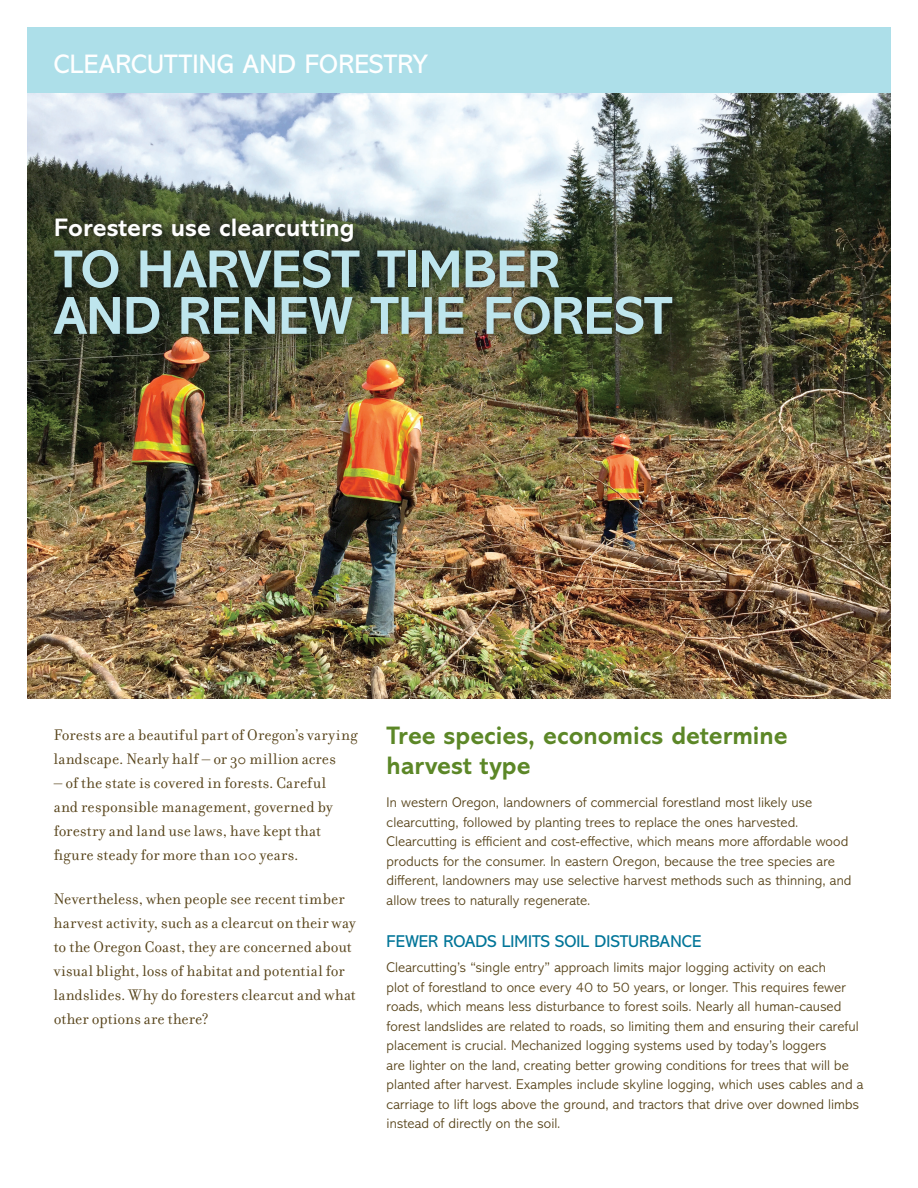
<style>
.page{position:relative;width:918px;height:1188px;background:#fff}
.page>*{position:absolute;margin:0;border:0;box-sizing:border-box;transform-origin:0 0}
.t1{font:700 54px/46.5px "Abadi MT Std";letter-spacing:-.005em;color:#bee5ed}
.t2{font:27px "Abadi MT Std";letter-spacing:.01em;color:#fff}
.t3{font:700 25.5px/30px "Abadi MT Std";color:#5c8727}
.t4{font:700 25.5px "Abadi MT Std";letter-spacing:.005em;color:#fff}
.t5{font:17.25px "Abadi MT Std";letter-spacing:.005em;color:#007598}
.t6{font:16.5px/24px "Filosofia OT";letter-spacing:.01em;color:#564218}
.t7{font:300 14.25px/19.5px "Abadi MT Std";letter-spacing:.005em;color:#564218}
</style>
<div class="page">
<img style="left:27px;top:93px;width:864px;height:605px">
<div style="left:27px;top:27px;width:864px;height:66px;background:#addfe9"></div>
<div style="left:46px;top:242px;width:634px;height:100px;background:#231f20;opacity:.75"></div>
<div style="left:48px;top:210px;width:313px;height:39px;background:#231f20;opacity:.75"></div>
<h2 class="t2" style="left:54px;top:49px;width:376px">CLEARCUTTING AND FORESTRY</h2>
<h3 class="t4" style="left:54px;top:213px;width:302px">Foresters use clearcutting</h3>
<h1 class="t1" style="left:54px;top:246px;width:620px">TO HARVEST TIMBER<br>AND RENEW THE FOREST</h1>
<p class="t6" style="left:54px;top:723px;width:305px">Forests are a beautiful part of Oregon’s varying landscape. Nearly half – or 30 million acres</p>
<p class="t6" style="left:54px;top:771px;width:281px">– of the state is covered in forests. Careful and responsible management, governed by forestry and land use laws, have kept that figure steady for more than 100 years.</p>
<p class="t6" style="left:54px;top:887px;width:304px">Nevertheless, when people see recent timber harvest activity, such as a clearcut on their way to the Oregon Coast, they are concerned about visual blight, loss of habitat and potential for landslides. Why do foresters clearcut and what other options are there?</p>
<h3 class="t3" style="left:387px;top:721px;width:403px">Tree species, economics determine harvest type</h3>
<p class="t7" style="left:387px;top:793px;width:466px">In western Oregon, landowners of commercial forestland most likely use clearcutting, followed by planting trees to replace the ones harvested.<br>Clearcutting is efficient and cost-effective, which means more affordable wood products for the consumer. In eastern Oregon, because the tree species are different, landowners may use selective harvest methods such as thinning, and allow trees to naturally regenerate.</p>
<p class="t5" style="left:387px;top:932px;width:316px">FEWER ROADS LIMITS SOIL DISTURBANCE</p>
<p class="t7" style="left:387px;top:958px;width:478px">Clearcutting’s “single entry” approach limits major logging activity on each<br>plot of forestland to once every 40 to 50 years, or longer. This requires fewer roads, which means less disturbance to forest soils. Nearly all human-caused forest landslides are related to roads, so limiting them and ensuring their careful placement is crucial. Mechanized logging systems used by today’s loggers<br>are lighter on the land, creating better growing conditions for trees that will be planted after harvest. Examples include skyline logging, which uses cables and a carriage to lift logs above the ground, and tractors that drive over downed limbs instead of directly on the soil.</p>
</div>
